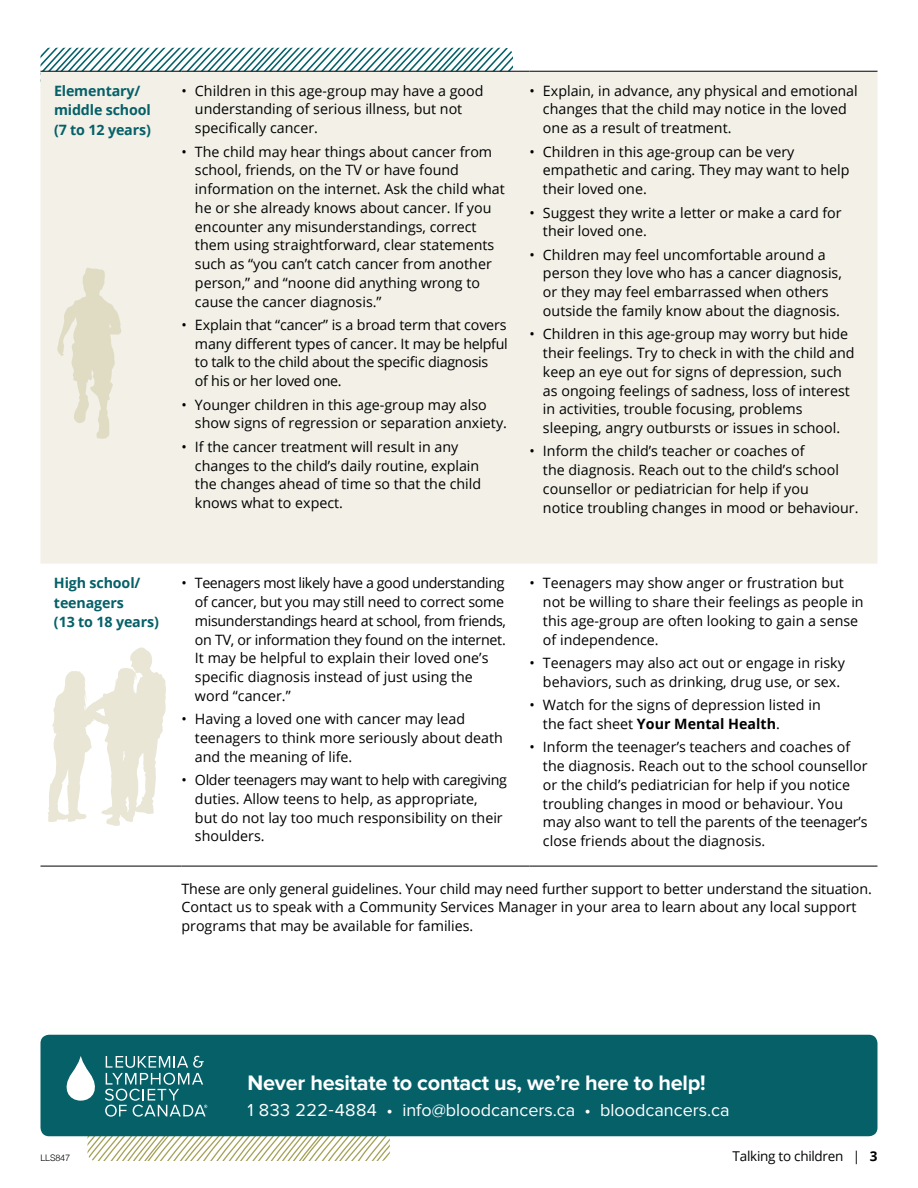
<style>
.page{position:relative;width:918px;height:1188px;background:#fff}
.page>*{position:absolute;margin:0;border:0;box-sizing:border-box;transform-origin:0 0}
.t1{font:700 21.75px "Proxima Nova";letter-spacing:-.01em;color:#fff}
.t2{font:18px "Proxima Nova";color:#fff}
.t3{font:14.25px/18.8px "Open Sans";color:#000}
.t4{font:14.25px/18.8px "Open Sans";letter-spacing:-.02em;color:#000}
.t5{font:700 14.25px/19.5px "Open Sans";letter-spacing:-.01em;color:#056068}
.t6{font:13.5px "Open Sans";letter-spacing:-.02em;color:#000}
.t7{font:300 9px "Helvetica";letter-spacing:-.02em;color:#000}
.s1{font-weight:700}
</style>
<div class="page">
<svg style="left:40px;top:48px;width:473px;height:23px"></svg>
<div style="left:40px;top:1035px;width:837px;height:101px;background:#056068;border-radius:9px"></div>
<svg style="left:61px;top:1055px;width:329px;height:106px"></svg>
<div style="left:40px;top:71px;width:838px;height:493px;background:#f2f0e7"></div>
<hr style="left:40px;top:71px;width:141px;height:1px;background:#000">
<hr style="left:181px;top:71px;width:348px;height:1px;background:#000">
<hr style="left:529px;top:71px;width:348px;height:1px;background:#000">
<hr style="left:40px;top:866px;width:141px;height:1px;background:#000">
<hr style="left:181px;top:866px;width:348px;height:1px;background:#000">
<hr style="left:529px;top:866px;width:348px;height:1px;background:#000">
<svg style="left:48px;top:647px;width:118px;height:179px"></svg>
<svg style="left:57px;top:268px;width:65px;height:171px;background:#e9e6d6"></svg>
<p class="t5" style="left:54px;top:80px;width:98px">Elementary/ middle school (7 to 12 years)</p>
<p class="t3" style="left:195px;top:81px;width:290px;text-indent:-13px">• Children in this age-group may have a good understanding of serious illness, but not specifically cancer.</p>
<p class="t3" style="left:195px;top:142px;width:311px;text-indent:-13px">• The child may hear things about cancer from school, friends, on the TV or have found information on the internet. Ask the child what he or she already knows about cancer. If you encounter any misunderstandings, correct them using straightforward, clear statements such as “you can’t catch cancer from another person,” and “noone did anything wrong to cause the cancer diagnosis.”</p>
<p class="t4" style="left:195px;top:315px;width:314px;text-indent:-13px">• Explain that “cancer” is a broad term that covers many different types of cancer. It may be helpful to talk to the child about the specific diagnosis<br>of his or her loved one.</p>
<p class="t3" style="left:195px;top:395px;width:313px;text-indent:-13px">• Younger children in this age-group may also show signs of regression or separation anxiety.</p>
<p class="t3" style="left:195px;top:437px;width:288px;text-indent:-13px">• If the cancer treatment will result in any changes to the child’s daily routine, explain the changes ahead of time so that the child knows what to expect.</p>
<p class="t3" style="left:543px;top:81px;width:316px;text-indent:-13px">• Explain, in advance, any physical and emotional changes that the child may notice in the loved one as a result of treatment.</p>
<p class="t3" style="left:543px;top:142px;width:308px;text-indent:-13px">• Children in this age-group can be very empathetic and caring. They may want to help their loved one.</p>
<p class="t3" style="left:543px;top:203px;width:300px;text-indent:-13px">• Suggest they write a letter or make a card for their loved one.</p>
<p class="t3" style="left:543px;top:245px;width:300px;text-indent:-13px">• Children may feel uncomfortable around a person they love who has a cancer diagnosis, or they may feel embarrassed when others outside the family know about the diagnosis.</p>
<p class="t3" style="left:543px;top:324px;width:313px;text-indent:-13px">• Children in this age-group may worry but hide their feelings. Try to check in with the child and keep an eye out for signs of depression, such as ongoing feelings of sadness, loss of interest in activities, trouble focusing, problems sleeping, angry outbursts or issues in school.</p>
<p class="t3" style="left:543px;top:442px;width:317px;text-indent:-13px">• Inform the child’s teacher or coaches of<br>the diagnosis. Reach out to the child’s school counsellor or pediatrician for help if you<br>notice troubling changes in mood or behaviour.</p>
<p class="t5" style="left:54px;top:573px;width:106px">High school/ teenagers<br>(13 to 18 years)</p>
<p class="t4" style="left:195px;top:573px;width:313px;text-indent:-13px">• Teenagers most likely have a good understanding of cancer, but you may still need to correct some misunderstandings heard at school, from friends, on TV, or information they found on the internet.<br>It may be helpful to explain their loved one’s specific diagnosis instead of just using the word “cancer.”</p>
<p class="t3" style="left:195px;top:709px;width:309px;text-indent:-13px">• Having a loved one with cancer may lead teenagers to think more seriously about death and the meaning of life.</p>
<p class="t3" style="left:195px;top:770px;width:314px;text-indent:-13px">• Older teenagers may want to help with caregiving duties. Allow teens to help, as appropriate,<br>but do not lay too much responsibility on their shoulders.</p>
<p class="t3" style="left:543px;top:573px;width:322px;text-indent:-13px">• Teenagers may show anger or frustration but not be willing to share their feelings as people in this age-group are often looking to gain a sense of independence.</p>
<p class="t3" style="left:543px;top:653px;width:303px;text-indent:-13px">• Teenagers may also act out or engage in risky behaviors, such as drinking, drug use, or sex.</p>
<p class="t3" style="left:543px;top:695px;width:279px;text-indent:-13px">• Watch for the signs of depression listed in the fact sheet <span class="s1">Your Mental Health</span>.</p>
<p class="t3" style="left:543px;top:737px;width:326px;text-indent:-13px">• Inform the teenager’s teachers and coaches of the diagnosis. Reach out to the school counsellor or the child’s pediatrician for help if you notice troubling changes in mood or behaviour. You may also want to tell the parents of the teenager’s close friends about the diagnosis.</p>
<p class="t3" style="left:181px;top:879px;width:692px">These are only general guidelines. Your child may need further support to better understand the situation.<br>Contact us to speak with a Community Services Manager in your area to learn about any local support programs that may be available for families.</p>
<p class="t7" style="left:40px;top:1150px;width:31px">LLS847</p>
<h1 class="t1" style="left:248px;top:1070px;width:460px">Never hesitate to contact us, we’re here to help!</h1>
<p class="t2" style="left:248px;top:1100px;width:484px">1 833 222-4884 • info@bloodcancers.ca • bloodcancers.ca</p>
<p class="t6" style="left:733px;top:1147px;width:146px">Talking to children | <span class="s1">3</span></p>
</div>
